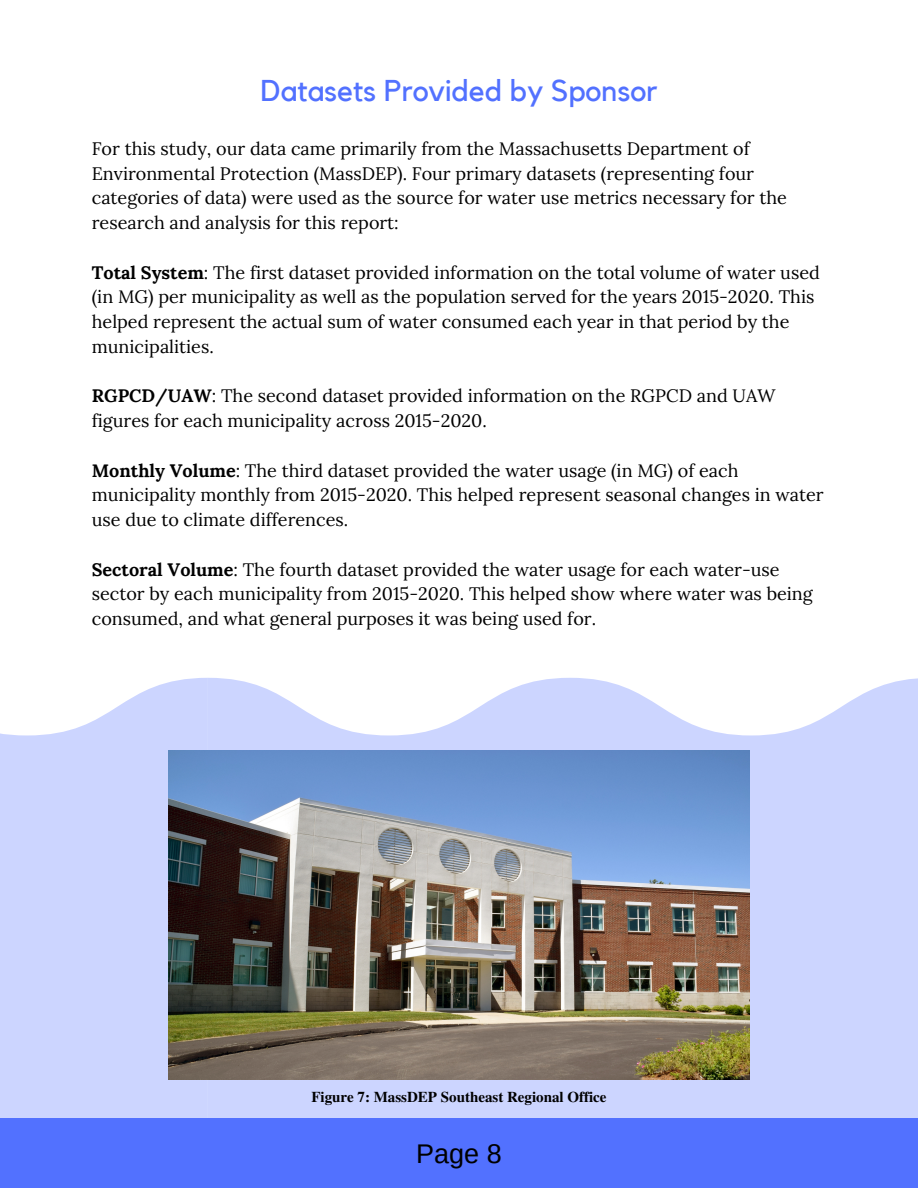
<style>
.page{position:relative;width:918px;height:1188px;background:#fff}
.page>*{position:absolute;margin:0;border:0;box-sizing:border-box;transform-origin:0 0}
.t1{font:30px "Kollektif";color:#5271ff}
.t2{font:27px "Arimo";color:#000}
.t3{font:18px/24.8px "Lora";color:#000}
.t4{font:700 15px "Te X Gyre Termes";color:#000}
.s1{font-weight:700}
</style>
<div class="page">
<svg style="left:0;top:678px;width:208px;height:441px;background:#cfd8fe"></svg>
<svg style="left:208px;top:678px;width:710px;height:441px;fill:#ccd5ff"></svg>
<div style="left:0;top:1119px;width:918px;height:69px;background:#5271ff"></div>
<img style="left:168px;top:751px;width:582px;height:328px">
<h1 class="t1" style="left:260px;top:77px;width:399px">Datasets Provided by Sponsor</h1>
<p class="t3" style="left:92px;top:136px;width:697px">For this study, our data came primarily from the Massachusetts Department of Environmental Protection (MassDEP). Four primary datasets (representing four categories of data) were used as the source for water use metrics necessary for the research and analysis for this report:</p>
<p class="t3" style="left:92px;top:260px;width:730px"><span class="s1">Total System</span>: The first dataset provided information on the total volume of water used (in MG) per municipality as well as the population served for the years 2015-2020. This helped represent the actual sum of water consumed each year in that period by the municipalities.</p>
<p class="t3" style="left:92px;top:384px;width:685px"><span class="s1">RGPCD/UAW</span>: The second dataset provided information on the RGPCD and UAW figures for each municipality across 2015-2020.</p>
<p class="t3" style="left:92px;top:458px;width:733px"><span class="s1">Monthly Volume</span>: The third dataset provided the water usage (in MG) of each municipality monthly from 2015-2020. This helped represent seasonal changes in water use due to climate differences.</p>
<p class="t3" style="left:92px;top:557px;width:723px"><span class="s1">Sectoral Volume</span>: The fourth dataset provided the water usage for each water-use sector by each municipality from 2015-2020. This helped show where water was being consumed, and what general purposes it was being used for.</p>
<p class="t4" style="left:311px;top:1085px;width:297px">Figure 7: MassDEP Southeast Regional Office</p>
<h2 class="t2" style="left:416px;top:1138px;width:87px">Page 8</h2>
</div>
